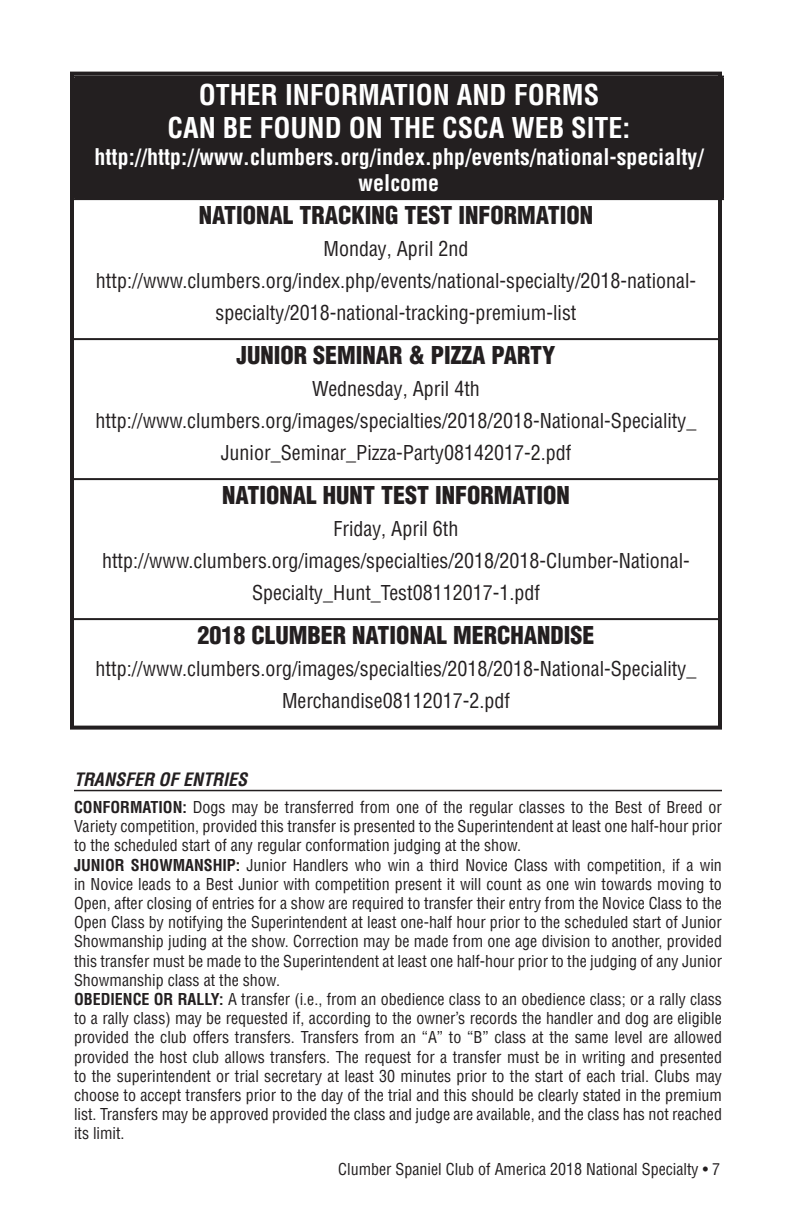
<style>
.page{position:relative;width:792px;height:1224px;background:#fff}
.page>*{position:absolute;margin:0;border:0;box-sizing:border-box;transform-origin:0 0}
.t1{font:700 condensed 28px/33.6px "Helvetica LT Pro";color:#fff;text-align:center}
.t2{font:900 condensed 24px "Helvetica LT Pro";color:#231f20}
.t3{font:700 condensed 22px/26.4px "Helvetica LT Pro";color:#fff;text-align:center}
.t4{font:condensed 20px/32px "Helvetica LT Pro";color:#231f20;text-align:center}
.t5{font:italic 700 condensed 18px "Helvetica LT Pro";color:#231f20}
.t6{font:condensed 16px/19.2px "Helvetica LT Pro";color:#231f20}
.s1{font-weight:700}
</style>
<div class="page">
<hr style="left:74px;top:338px;width:644px;height:2px;background:#231f20">
<hr style="left:74px;top:478px;width:644px;height:2px;background:#231f20">
<hr style="left:74px;top:618px;width:644px;height:2px;background:#231f20">
<div style="left:75px;top:77px;width:648px;height:122px;background:#231f20"></div>
<hr style="left:74px;top:76px;width:650px;height:2px;background:#231f20">
<hr style="left:722px;top:78px;width:2px;height:120px;background:#231f20">
<hr style="left:74px;top:198px;width:650px;height:2px;background:#231f20">
<div style="left:70px;top:72px;width:652px;height:658px;border:4px solid #231f20"></div>
<hr style="left:74px;top:790px;width:648px;height:1px;background:#231f20">
<h1 class="t1" style="left:168px;top:77px;width:464px">OTHER INFORMATION AND FORMS<br>CAN BE FOUND ON THE CSCA WEB SITE:</h1>
<h3 class="t3" style="left:94px;top:143px;width:611px">http://http://www.clumbers.org/index.php/events/national-specialty/ welcome</h3>
<h2 class="t2" style="left:199px;top:200px;width:396px">NATIONAL TRACKING TEST INFORMATION</h2>
<p class="t4" style="left:96px;top:233px;width:602px">Monday, April 2nd http://www.clumbers.org/index.php/events/national-specialty/2018-national&shy;specialty/2018-national-tracking-premium-list</p>
<h2 class="t2" style="left:237px;top:340px;width:320px">JUNIOR SEMINAR &amp; PIZZA PARTY</h2>
<p class="t4" style="left:96px;top:373px;width:602px">Wednesday, April 4th http://www.clumbers.org/images/specialties/2018/2018-National-Speciality_<br>Junior_Seminar_Pizza-Party08142017-2.pdf</p>
<h2 class="t2" style="left:222px;top:480px;width:349px">NATIONAL HUNT TEST INFORMATION</h2>
<p class="t4" style="left:102px;top:513px;width:589px">Friday, April 6th http://www.clumbers.org/images/specialties/2018/2018-Clumber-National-<br>Specialty_Hunt_Test08112017-1.pdf</p>
<h2 class="t2" style="left:198px;top:620px;width:398px">2018 CLUMBER NATIONAL MERCHANDISE</h2>
<p class="t4" style="left:96px;top:653px;width:602px">http://www.clumbers.org/images/specialties/2018/2018-National-Speciality_<br>Merchandise08112017-2.pdf</p>
<p class="t5" style="left:74px;top:767px;width:175px">TRANSFER OF ENTRIES</p>
<p class="t6" style="left:74px;top:797px;width:650px"><span class="s1">CONFORMATION:</span> Dogs may be transferred from one of the regular classes to the Best of Breed or Variety competition, provided this transfer is presented to the Superintendent at least one half-hour prior to the scheduled start of any regular conformation judging at the show.<br><span class="s1">JUNIOR SHOWMANSHIP:</span> Junior Handlers who win a third Novice Class with competition, if a win in Novice leads to a Best Junior with competition present it will count as one win towards moving to Open, after closing of entries for a show are required to transfer their entry from the Novice Class to the Open Class by notifying the Superintendent at least one-half hour prior to the scheduled start of Junior Showmanship juding at the show. Correction may be made from one age division to another, provided this transfer must be made to the Superintendent at least one half-hour prior to the judging of any Junior Showmanship class at the show.<br><span class="s1">OBEDIENCE OR RALLY:</span> A transfer (i.e., from an obedience class to an obedience class; or a rally class to a rally class) may be requested if, according to the owner’s records the handler and dog are eligible provided the club offers transfers. Transfers from an “A” to “B” class at the same level are allowed provided the host club allows transfers. The request for a transfer must be in writing and presented to the superintendent or trial secretary at least 30 minutes prior to the start of each trial. Clubs may choose to accept transfers prior to the day of the trial and this should be clearly stated in the premium list. Transfers may be approved provided the class and judge are available, and the class has not reached its limit.</p>
<p class="t6" style="left:338px;top:1160px;width:383px">Clumber Spaniel Club of America 2018 National Specialty • 7</p>
</div>
